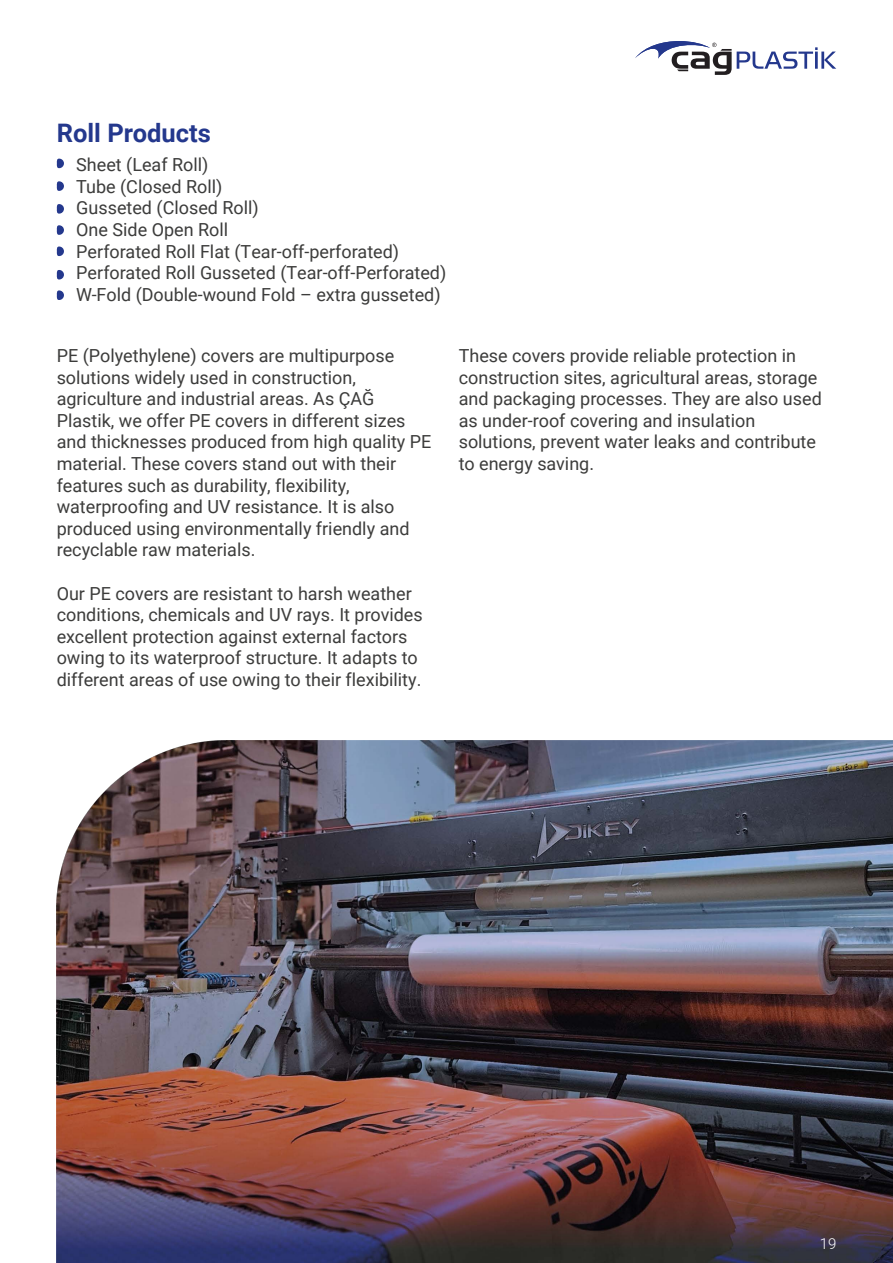
<style>
.page{position:relative;width:893px;height:1263px;background:#fff}
.page>*{position:absolute;margin:0;border:0;box-sizing:border-box;transform-origin:0 0}
.t1{font:700 25.5px "Roboto";color:#24388d}
.t2{font:18px/21.6px "Roboto";color:#3c3c3b}
.t3{font:300 15px "Roboto";color:#fff}
</style>
<div class="page">
<svg style="left:635px;top:41px;width:201px;height:34px"></svg>
<svg style="left:57px;top:159px;width:7px;height:9px"></svg>
<svg style="left:57px;top:181px;width:7px;height:10px"></svg>
<svg style="left:57px;top:204px;width:7px;height:10px"></svg>
<svg style="left:57px;top:225px;width:7px;height:10px"></svg>
<svg style="left:57px;top:247px;width:7px;height:9px"></svg>
<svg style="left:57px;top:270px;width:7px;height:9px"></svg>
<svg style="left:57px;top:290px;width:7px;height:10px"></svg>
<img style="left:57px;top:740px;width:836px;height:523px">
<h1 class="t1" style="left:57px;top:115px;width:155px">Roll Products</h1>
<p class="t2" style="left:76px;top:153px;width:372px">Sheet (Leaf Roll)<br>Tube (Closed Roll)<br>Gusseted (Closed Roll)<br>One Side Open Roll<br>Perforated Roll Flat (Tear-off-perforated)<br>Perforated Roll Gusseted (Tear-off-Perforated)<br>W-Fold (Double-wound Fold – extra gusseted)</p>
<p class="t2" style="left:57px;top:344px;width:376px">PE (Polyethylene) covers are multipurpose solutions widely used in construction, agriculture and industrial areas. As ÇAĞ Plastik, we offer PE covers in different sizes and thicknesses produced from high quality PE material. These covers stand out with their features such as durability, flexibility, waterproofing and UV resistance. It is also produced using environmentally friendly and recyclable raw materials.</p>
<p class="t2" style="left:57px;top:582px;width:368px">Our PE covers are resistant to harsh weather conditions, chemicals and UV rays. It provides excellent protection against external factors owing to its waterproof structure. It adapts to different areas of use owing to their flexibility.</p>
<p class="t2" style="left:459px;top:344px;width:365px">These covers provide reliable protection in construction sites, agricultural areas, storage and packaging processes. They are also used as under-roof covering and insulation solutions, prevent water leaks and contribute to energy saving.</p>
<p class="t3" style="left:820px;top:1233px;width:18px">19</p>
</div>
